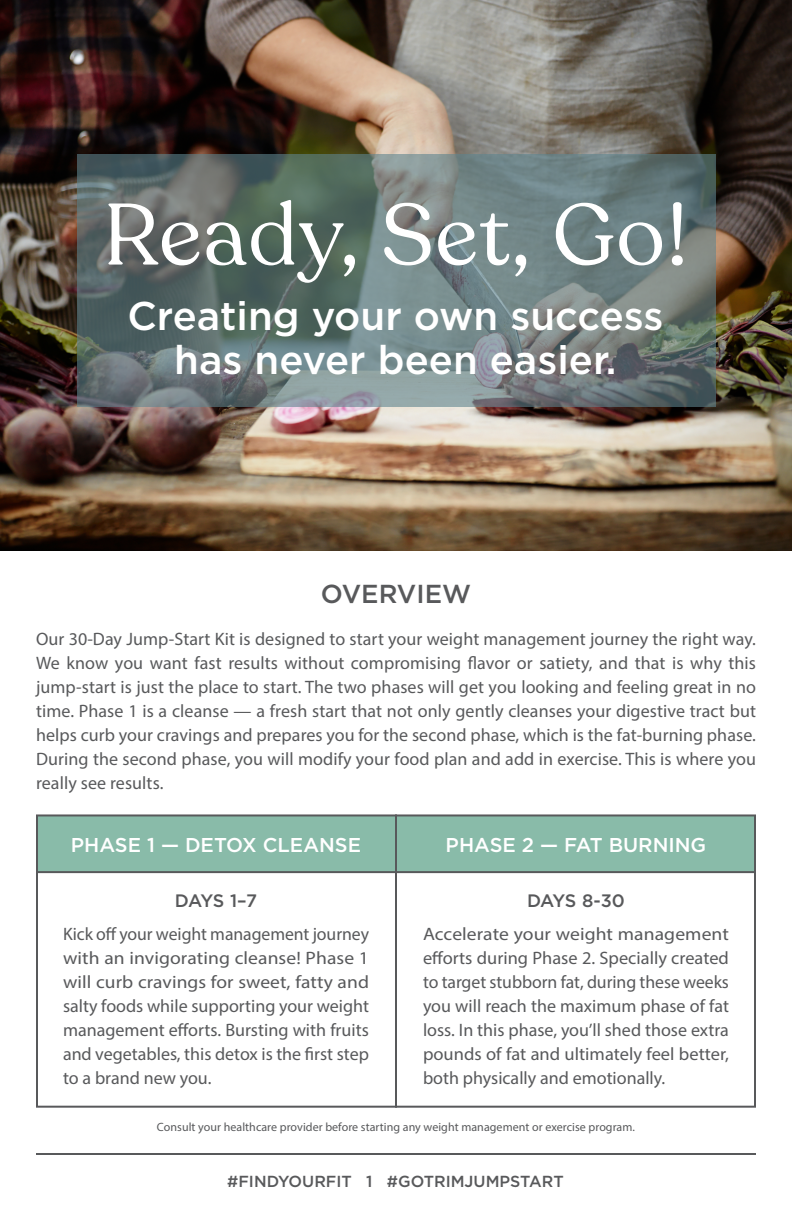
<style>
.page{position:relative;width:792px;height:1224px;background:#fff}
.page>*{position:absolute;margin:0;border:0;box-sizing:border-box;transform-origin:0 0}
.t1{font:86px "Recoleta";letter-spacing:.02em;color:#fff}
.t2{font:500 40px/44px "Gotham";color:#fff;text-align:center}
.t3{font:500 26px "Gotham";color:#58595b}
.t4{font:500 20px "Gotham";color:#fff}
.t5{font:18px/24px "Myriad Pro";color:#58595b;text-align:justify}
.t6{font:18px/24px "Myriad Pro";color:#58595b;text-align:justify;scale:1.09 1}
.t7{font:500 18px "Gotham";letter-spacing:-.045em;color:#58595b}
.t8{font:500 16px "Gotham";color:#58595b}
.t9{font:12px "Myriad Pro";letter-spacing:.005em;color:#58595b}
</style>
<div class="page">
<div style="left:37px;top:816px;width:718px;height:56px;background:#89bba9"></div>
<img style="left:0;top:0;width:792px;height:550px">
<hr style="left:36px;top:1153px;width:720px;height:2px;background:#58595b">
<div style="left:36px;top:814px;width:720px;height:294px;border:2px solid #58595b"></div>
<hr style="left:395px;top:814px;width:2px;height:294px;background:#58595b">
<hr style="left:36px;top:871px;width:720px;height:2px;background:#58595b">
<svg style="left:77px;top:154px;width:639px;height:253px;background:#697878"></svg>
<h1 class="t1" style="left:103px;top:182px;width:586px">Ready, Set, Go!</h1>
<h2 class="t2" style="left:127px;top:293px;width:538px">Creating your own success has never been easier.</h2>
<h3 class="t3" style="left:321px;top:577px;width:152px">OVERVIEW</h3>
<p class="t5" style="left:36px;top:626px;width:722px">Our 30-Day Jump-Start Kit is designed to start your weight management journey the right way.<br>We know you want fast results without compromising flavor or satiety, and that is why this jump-start is just the place to start. The two phases will get you looking and feeling great in no time. Phase 1 is a cleanse — a fresh start that not only gently cleanses your digestive tract but helps curb your cravings and prepares you for the second phase, which is the fat-burning phase.<br>During the second phase, you will modify your food plan and add in exercise. This is where you really see results.</p>
<p class="t4" style="left:71px;top:832px;width:292px">PHASE 1 — DETOX CLEANSE</p>
<p class="t7" style="left:175px;top:889px;width:84px">DAYS 1–7</p>
<p class="t5" style="left:63px;top:922px;width:308px">Kick off your weight management journey with an invigorating cleanse! Phase 1 will curb cravings for sweet, fatty and salty foods while supporting your weight management efforts. Bursting with fruits and vegetables, this detox is the first step to a brand new you.</p>
<p class="t4" style="left:446px;top:832px;width:262px">PHASE 2 — FAT BURNING</p>
<p class="t7" style="left:527px;top:889px;width:99px">DAYS 8-30</p>
<p class="t6" style="left:423px;top:922px;width:282px">Accelerate your weight management efforts during Phase 2. Specially created to target stubborn fat, during these weeks you will reach the maximum phase of fat loss. In this phase, you’ll shed those extra pounds of fat and ultimately feel better, both physically and emotionally.</p>
<p class="t9" style="left:157px;top:1120px;width:480px">Consult your healthcare provider before starting any weight management or exercise program.</p>
<p class="t8" style="left:227px;top:1171px;width:338px">#FINDYOURFIT 1 #GOTRIMJUMPSTART</p>
</div>
